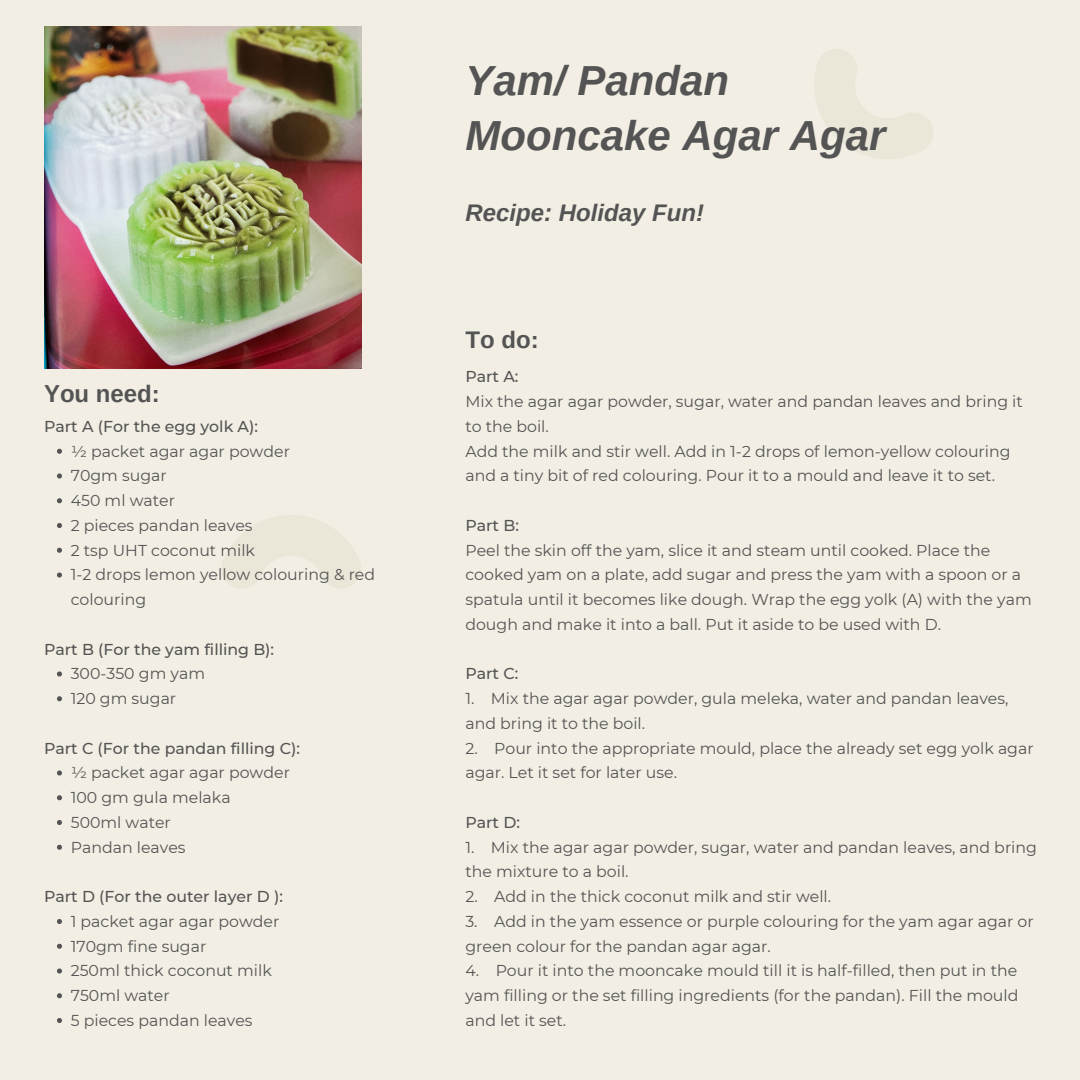
<style>
.page{position:relative;width:1080px;height:1080px;background:#f2eee3}
.page>*{position:absolute;margin:0;border:0;box-sizing:border-box;transform-origin:0 0}
.t1{font:italic 700 42px/54.6px "Arimo";color:#545454}
.t2{font:italic 700 24px "Arimo";color:#545454}
.t3{font:700 24px "Arimo";color:#545454}
.t4{font:15.75px/24.8px "Montserrat";color:#545454}
.t5{font:500 15.75px "Montserrat";color:#545454}
</style>
<div class="page">
<svg style="left:222px;top:515px;width:139px;height:73px"></svg>
<svg style="left:815px;top:49px;width:118px;height:110px"></svg>
<img style="left:44px;top:27px;width:317px;height:342px">
<svg style="left:57px;top:449px;width:5px;height:5px"></svg>
<svg style="left:57px;top:473px;width:5px;height:6px"></svg>
<svg style="left:57px;top:498px;width:5px;height:5px"></svg>
<svg style="left:57px;top:523px;width:5px;height:5px"></svg>
<svg style="left:57px;top:548px;width:5px;height:5px"></svg>
<svg style="left:57px;top:572px;width:5px;height:6px"></svg>
<svg style="left:57px;top:671px;width:5px;height:6px"></svg>
<svg style="left:57px;top:696px;width:5px;height:5px"></svg>
<svg style="left:57px;top:770px;width:5px;height:6px"></svg>
<svg style="left:57px;top:795px;width:5px;height:5px"></svg>
<svg style="left:57px;top:820px;width:5px;height:5px"></svg>
<svg style="left:57px;top:845px;width:5px;height:5px"></svg>
<svg style="left:57px;top:919px;width:5px;height:5px"></svg>
<svg style="left:57px;top:944px;width:5px;height:5px"></svg>
<svg style="left:57px;top:968px;width:5px;height:6px"></svg>
<svg style="left:57px;top:993px;width:5px;height:5px"></svg>
<svg style="left:57px;top:1018px;width:5px;height:5px"></svg>
<p class="t3" style="left:44px;top:381px;width:117px">You need:</p>
<p class="t5" style="left:44px;top:417px;width:216px">Part A (For the egg yolk A):</p>
<p class="t4" style="left:71px;top:439px;width:221px">½ packet agar agar powder</p>
<p class="t4" style="left:71px;top:463px;width:98px">70gm sugar</p>
<p class="t4" style="left:71px;top:488px;width:106px">450 ml water</p>
<p class="t4" style="left:71px;top:513px;width:183px">2 pieces pandan leaves</p>
<p class="t4" style="left:71px;top:538px;width:186px">2 tsp UHT coconut milk</p>
<p class="t4" style="left:71px;top:562px;width:306px">1-2 drops lemon yellow colouring &amp; red colouring</p>
<p class="t5" style="left:44px;top:639px;width:232px">Part B (For the yam filling B):</p>
<p class="t4" style="left:71px;top:661px;width:136px">300-350 gm yam</p>
<p class="t4" style="left:71px;top:686px;width:107px">120 gm sugar</p>
<p class="t5" style="left:44px;top:738px;width:258px">Part C (For the pandan filling C):</p>
<p class="t4" style="left:71px;top:760px;width:221px">½ packet agar agar powder</p>
<p class="t4" style="left:71px;top:785px;width:161px">100 gm gula melaka</p>
<p class="t4" style="left:71px;top:810px;width:102px">500ml water</p>
<p class="t4" style="left:71px;top:835px;width:116px">Pandan leaves</p>
<p class="t5" style="left:44px;top:887px;width:240px">Part D (For the outer layer D ):</p>
<p class="t4" style="left:71px;top:909px;width:210px">1 packet agar agar powder</p>
<p class="t4" style="left:71px;top:934px;width:137px">170gm fine sugar</p>
<p class="t4" style="left:71px;top:958px;width:203px">250ml thick coconut milk</p>
<p class="t4" style="left:71px;top:983px;width:101px">750ml water</p>
<p class="t4" style="left:71px;top:1008px;width:183px">5 pieces pandan leaves</p>
<p class="t1" style="left:465px;top:53px;width:422px">Yam/ Pandan<br>Mooncake Agar Agar</p>
<p class="t2" style="left:465px;top:199px;width:240px">Recipe: Holiday Fun!</p>
<p class="t3" style="left:465px;top:326px;width:75px">To do:</p>
<p class="t5" style="left:465px;top:367px;width:55px">Part A:</p>
<p class="t4" style="left:465px;top:389px;width:559px">Mix the agar agar powder, sugar, water and pandan leaves and bring it to the boil.</p>
<p class="t4" style="left:465px;top:439px;width:547px">Add the milk and stir well. Add in 1-2 drops of lemon-yellow colouring and a tiny bit of red colouring. Pour it to a mould and leave it to set.</p>
<p class="t5" style="left:465px;top:516px;width:55px">Part B:</p>
<p class="t4" style="left:465px;top:538px;width:568px">Peel the skin off the yam, slice it and steam until cooked. Place the cooked yam on a plate, add sugar and press the yam with a spoon or a spatula until it becomes like dough. Wrap the egg yolk (A) with the yam dough and make it into a ball. Put it aside to be used with D.</p>
<p class="t5" style="left:465px;top:664px;width:54px">Part C:</p>
<p class="t4" style="left:465px;top:686px;width:545px">1. Mix the agar agar powder, gula meleka, water and pandan leaves, and bring it to the boil.</p>
<p class="t4" style="left:465px;top:736px;width:570px">2. Pour into the appropriate mould, place the already set egg yolk agar agar. Let it set for later use.</p>
<p class="t5" style="left:465px;top:813px;width:56px">Part D:</p>
<p class="t4" style="left:465px;top:835px;width:573px">1. Mix the agar agar powder, sugar, water and pandan leaves, and bring the mixture to a boil.</p>
<p class="t4" style="left:465px;top:884px;width:367px">2. Add in the thick coconut milk and stir well.</p>
<p class="t4" style="left:465px;top:909px;width:570px">3. Add in the yam essence or purple colouring for the yam agar agar or green colour for the pandan agar agar.</p>
<p class="t4" style="left:465px;top:958px;width:555px;text-align:justify">4. Pour it into the mooncake mould till it is half-filled, then put in the yam filling or the set filling ingredients (for the pandan). Fill the mould and let it set.</p>
</div>
